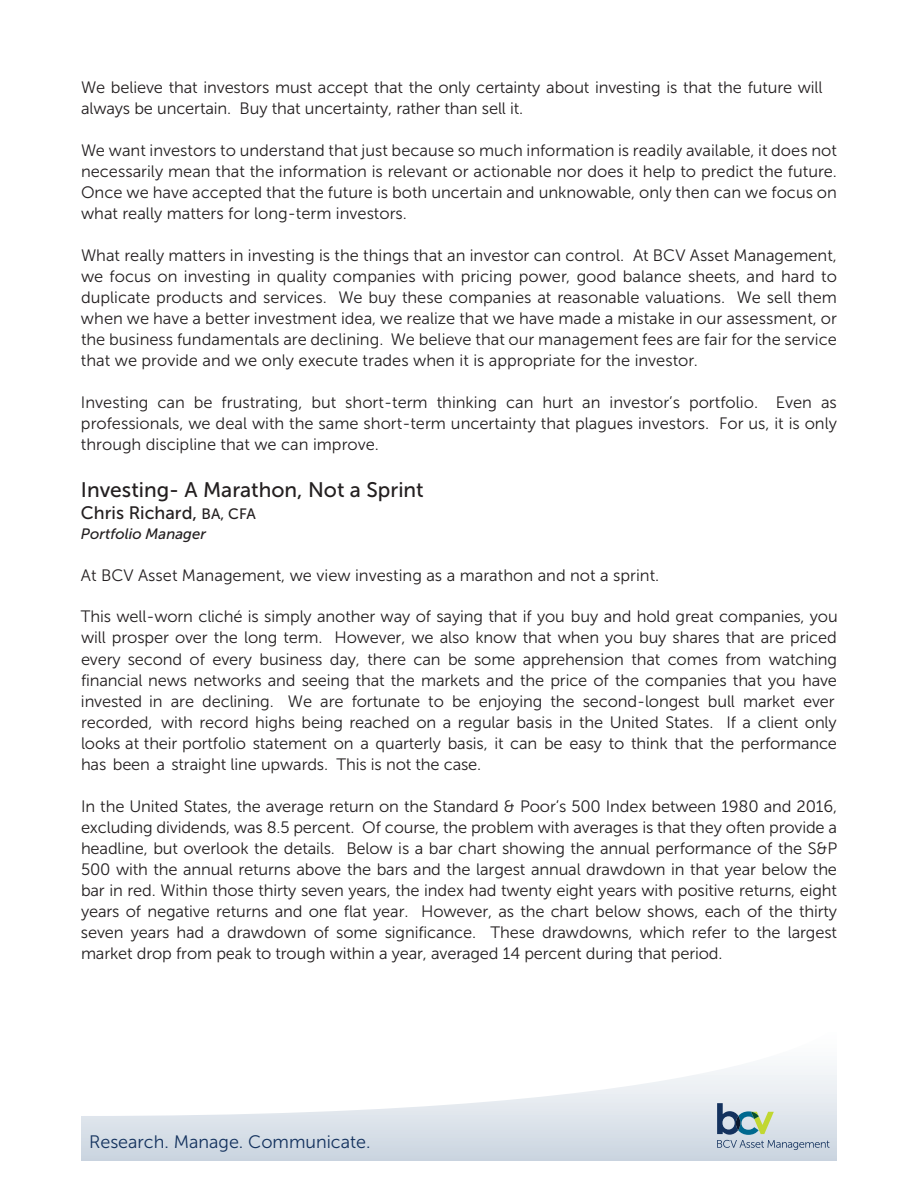
<style>
.page{position:relative;width:918px;height:1188px;background:#fff}
.page>*{position:absolute;margin:0;border:0;box-sizing:border-box;transform-origin:0 0}
.Paragraph_Style5{font:21px "Museo Sans 500";color:#231f20}
.t1{font:18px "Museo Sans 300";color:#14325e}
.Paragraph_Style5-2{font:18px "Museo Sans 500";color:#231f20}
.Paragraph_Style5-3{font:16.5px/21px "Museo Sans 300";letter-spacing:-.01em;color:#231f20;text-align:justify}
.Paragraph_Style5-4{font:italic 15px "Museo Sans 500";color:#231f20}
.s1{font-size:15px}
</style>
<div class="page">
<svg style="left:81px;top:1066px;width:756px;height:95px"></svg>
<svg style="left:717px;top:1103px;width:113px;height:47px;background:#b9c7ce"></svg>
<p class="Paragraph_Style5-3" style="left:81px;top:77px;width:743px">We believe that investors must accept that the only certainty about investing is that the future will always be uncertain. Buy that uncertainty, rather than sell it.</p>
<p class="Paragraph_Style5-3" style="left:81px;top:140px;width:758px">We want investors to understand that just because so much information is readily available, it does not necessarily mean that the information is relevant or actionable nor does it help to predict the future.<br>Once we have accepted that the future is both uncertain and unknowable, only then can we focus on what really matters for long-term investors.</p>
<p class="Paragraph_Style5-3" style="left:81px;top:245px;width:758px">What really matters in investing is the things that an investor can control. At BCV Asset Management, we focus on investing in quality companies with pricing power, good balance sheets, and hard to duplicate products and services. We buy these companies at reasonable valuations. We sell them when we have a better investment idea, we realize that we have made a mistake in our assessment, or the business fundamentals are declining. We believe that our management fees are fair for the service that we provide and we only execute trades when it is appropriate for the investor.</p>
<p class="Paragraph_Style5-3" style="left:81px;top:392px;width:758px">Investing can be frustrating, but short-term thinking can hurt an investor’s portfolio. Even as professionals, we deal with the same short-term uncertainty that plagues investors. For us, it is only through discipline that we can improve.</p>
<p class="Paragraph_Style5" style="left:81px;top:478px;width:344px">Investing- A Marathon, Not a Sprint</p>
<p class="Paragraph_Style5-2" style="left:81px;top:503px;width:176px">Chris Richard, <span class="s1">BA, CFA</span></p>
<p class="Paragraph_Style5-4" style="left:81px;top:526px;width:127px">Portfolio Manager</p>
<p class="Paragraph_Style5-3" style="left:81px;top:565px;width:580px">At BCV Asset Management, we view investing as a marathon and not a sprint.</p>
<p class="Paragraph_Style5-3" style="left:81px;top:606px;width:758px;text-align:left">This well-worn cliché is simply another way of saying that if you buy and hold great companies, you will prosper over the long term. However, we also know that when you buy shares that are priced every second of every business day, there can be some apprehension that comes from watching financial news networks and seeing that the markets and the price of the companies that you have invested in are declining. We are fortunate to be enjoying the second-longest bull market ever recorded, with record highs being reached on a regular basis in the United States. If a client only looks at their portfolio statement on a quarterly basis, it can be easy to think that the performance has been a straight line upwards. This is not the case.</p>
<p class="Paragraph_Style5-3" style="left:81px;top:796px;width:758px">In the United States, the average return on the Standard &amp; Poor’s 500 Index between 1980 and 2016, excluding dividends, was 8.5 percent. Of course, the problem with averages is that they often provide a headline, but overlook the details. Below is a bar chart showing the annual performance of the S&amp;P 500 with the annual returns above the bars and the largest annual drawdown in that year below the bar in red. Within those thirty seven years, the index had twenty eight years with positive returns, eight years of negative returns and one flat year. However, as the chart below shows, each of the thirty seven years had a drawdown of some significance. These drawdowns, which refer to the largest market drop from peak to trough within a year, averaged 14 percent during that period.</p>
<p class="t1" style="left:89px;top:1132px;width:283px">Research. Manage. Communicate.</p>
</div>
